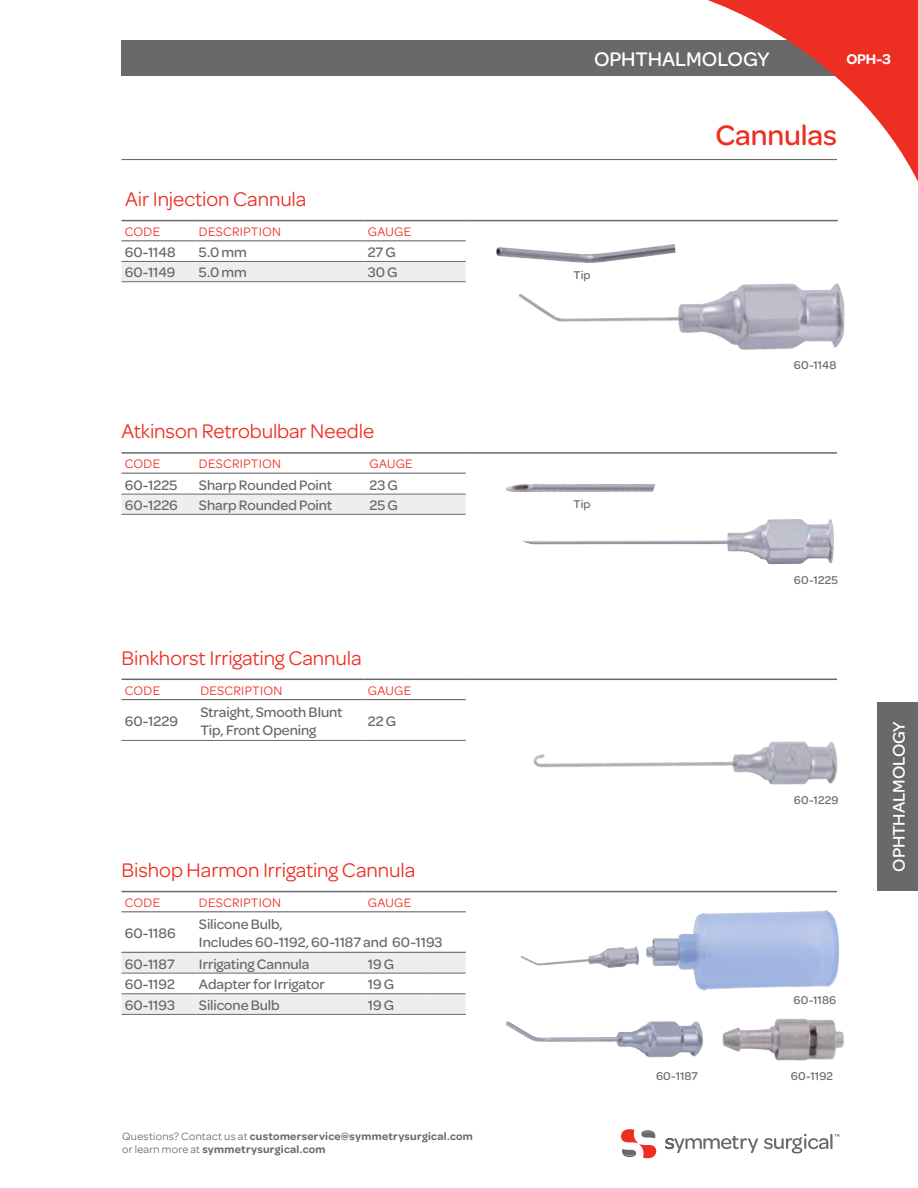
<style>
.page{position:relative;width:918px;height:1188px;background:#fff}
.page>*{position:absolute;margin:0;border:0;box-sizing:border-box;transform-origin:0 0}
.t1{font:500 30px "Omnes";letter-spacing:-.005em;color:#ee2e22}
.t2{font:21px "Omnes";letter-spacing:-.005em;color:#ee2e22}
.t3{font:500 21px "Omnes";letter-spacing:-.005em;color:#fff}
.t4{font:500 18px "Omnes";letter-spacing:-.005em;color:#fff}
.t5{font:600 15px "Omnes";color:#fff}
.t6{font:500 14.7px/17.5px "Omnes";letter-spacing:-.005em;color:#69696c}
.t7{font:13.2px "Omnes";letter-spacing:.02em;color:#ee2e22}
.t8{font:500 12px "Omnes";letter-spacing:.01em;color:#69696c}
.t9{font:600 11.25px/13.5px "Omnes";letter-spacing:.025em;color:#69696c}
.s1{font-weight:400}
</style>
<div class="page">
<div style="left:878px;top:702px;width:40px;height:189px;background:#69696c"></div>
<div style="left:121px;top:41px;width:756px;height:35px;background:#69696c"></div>
<svg style="left:653px;top:0;width:265px;height:182px"></svg>
<svg style="left:665px;top:1134px;width:174px;height:19px"></svg>
<svg style="left:621px;top:1129px;width:35px;height:29px"></svg>
<img style="left:476px;top:678px;width:402px;height:215px">
<hr style="left:122px;top:679px;width:75px;height:1px;background:#69696c">
<hr style="left:197px;top:679px;width:167px;height:1px;background:#69696c">
<hr style="left:364px;top:679px;width:102px;height:1px;background:#69696c">
<hr style="left:466px;top:679px;width:371px;height:1px;background:#69696c">
<hr style="left:122px;top:699px;width:75px;height:1px;background:#69696c">
<hr style="left:197px;top:699px;width:167px;height:1px;background:#69696c">
<hr style="left:364px;top:699px;width:102px;height:1px;background:#69696c">
<hr style="left:122px;top:740px;width:75px;height:1px;background:#69696c">
<hr style="left:197px;top:740px;width:167px;height:1px;background:#69696c">
<hr style="left:364px;top:740px;width:102px;height:1px;background:#69696c">
<hr style="left:122px;top:159px;width:715px;height:1px;background:#69696c">
<svg style="left:122px;top:953px;width:344px;height:61px"></svg>
<hr style="left:122px;top:891px;width:74px;height:1px;background:#69696c">
<hr style="left:196px;top:891px;width:168px;height:1px;background:#69696c">
<hr style="left:364px;top:891px;width:61px;height:1px;background:#69696c">
<hr style="left:425px;top:891px;width:41px;height:1px;background:#69696c">
<hr style="left:466px;top:891px;width:371px;height:1px;background:#69696c">
<hr style="left:122px;top:911px;width:74px;height:1px;background:#69696c">
<hr style="left:196px;top:911px;width:168px;height:1px;background:#69696c">
<hr style="left:364px;top:911px;width:61px;height:1px;background:#69696c">
<hr style="left:425px;top:911px;width:41px;height:1px;background:#69696c">
<hr style="left:122px;top:973px;width:74px;height:1px;background:#69696c">
<hr style="left:196px;top:973px;width:168px;height:1px;background:#69696c">
<hr style="left:364px;top:973px;width:61px;height:1px;background:#69696c">
<hr style="left:425px;top:973px;width:41px;height:1px;background:#69696c">
<hr style="left:122px;top:994px;width:74px;height:1px;background:#69696c">
<hr style="left:196px;top:994px;width:168px;height:1px;background:#69696c">
<hr style="left:364px;top:994px;width:61px;height:1px;background:#69696c">
<hr style="left:425px;top:994px;width:41px;height:1px;background:#69696c">
<hr style="left:122px;top:1014px;width:74px;height:1px;background:#69696c">
<hr style="left:196px;top:1014px;width:168px;height:1px;background:#69696c">
<hr style="left:364px;top:1014px;width:61px;height:1px;background:#69696c">
<hr style="left:425px;top:1014px;width:41px;height:1px;background:#69696c">
<hr style="left:122px;top:952px;width:74px;height:1px;background:#69696c">
<hr style="left:196px;top:952px;width:168px;height:1px;background:#69696c">
<hr style="left:364px;top:952px;width:61px;height:1px;background:#69696c">
<hr style="left:425px;top:952px;width:41px;height:1px;background:#69696c">
<img style="left:506px;top:1021px;width:197px;height:37px">
<div style="left:122px;top:262px;width:344px;height:19px;background:#eeeeef"></div>
<hr style="left:122px;top:220px;width:74px;height:1px;background:#69696c">
<hr style="left:196px;top:220px;width:168px;height:1px;background:#69696c">
<hr style="left:364px;top:220px;width:64px;height:1px;background:#69696c">
<hr style="left:428px;top:220px;width:38px;height:1px;background:#69696c">
<hr style="left:466px;top:220px;width:372px;height:1px;background:#69696c">
<hr style="left:122px;top:240px;width:74px;height:1px;background:#69696c">
<hr style="left:196px;top:240px;width:168px;height:1px;background:#69696c">
<hr style="left:364px;top:240px;width:64px;height:1px;background:#69696c">
<hr style="left:428px;top:240px;width:38px;height:1px;background:#69696c">
<hr style="left:122px;top:261px;width:74px;height:1px;background:#69696c">
<hr style="left:196px;top:261px;width:168px;height:1px;background:#69696c">
<hr style="left:364px;top:261px;width:64px;height:1px;background:#69696c">
<hr style="left:428px;top:261px;width:38px;height:1px;background:#69696c">
<hr style="left:122px;top:281px;width:74px;height:1px;background:#69696c">
<hr style="left:196px;top:281px;width:168px;height:1px;background:#69696c">
<hr style="left:364px;top:281px;width:64px;height:1px;background:#69696c">
<hr style="left:428px;top:281px;width:38px;height:1px;background:#69696c">
<img style="left:521px;top:910px;width:319px;height:81px">
<img style="left:722px;top:1019px;width:122px;height:42px">
<img style="left:518px;top:283px;width:327px;height:67px">
<div style="left:122px;top:495px;width:344px;height:19px;background:#eeeeef"></div>
<hr style="left:122px;top:452px;width:74px;height:2px;background:#69696c">
<hr style="left:196px;top:452px;width:170px;height:2px;background:#69696c">
<hr style="left:366px;top:452px;width:100px;height:2px;background:#69696c">
<hr style="left:466px;top:452px;width:371px;height:2px;background:#69696c">
<hr style="left:122px;top:473px;width:74px;height:1px;background:#69696c">
<hr style="left:196px;top:473px;width:170px;height:1px;background:#69696c">
<hr style="left:366px;top:473px;width:100px;height:1px;background:#69696c">
<hr style="left:122px;top:494px;width:74px;height:1px;background:#69696c">
<hr style="left:196px;top:494px;width:170px;height:1px;background:#69696c">
<hr style="left:366px;top:494px;width:100px;height:1px;background:#69696c">
<hr style="left:122px;top:514px;width:74px;height:1px;background:#69696c">
<hr style="left:196px;top:514px;width:170px;height:1px;background:#69696c">
<hr style="left:366px;top:514px;width:100px;height:1px;background:#69696c">
<img style="left:522px;top:519px;width:312px;height:45px">
<img style="left:506px;top:484px;width:150px;height:8px">
<img style="left:496px;top:244px;width:180px;height:19px">
<h2 class="t3" style="left:594px;top:48px;width:177px">OPHTHALMOLOGY</h2>
<p class="t5" style="left:846px;top:51px;width:46px">OPH-3</p>
<h2 class="t2" style="left:125px;top:187px;width:183px">Air Injection Cannula</h2>
<p class="t7" style="left:125px;top:224px;width:37px">CODE</p>
<p class="t7" style="left:199px;top:224px;width:84px">DESCRIPTION</p>
<p class="t7" style="left:368px;top:224px;width:45px">GAUGE</p>
<p class="t6" style="left:125px;top:244px;width:52px">60-1148</p>
<p class="t6" style="left:199px;top:244px;width:49px">5.0 mm</p>
<p class="t6" style="left:368px;top:244px;width:30px">27 G</p>
<p class="t6" style="left:125px;top:264px;width:52px">60-1149</p>
<p class="t6" style="left:199px;top:264px;width:49px">5.0 mm</p>
<p class="t6" style="left:368px;top:264px;width:31px">30 G</p>
<p class="t8" style="left:573px;top:269px;width:19px">Tip</p>
<h2 class="t2" style="left:122px;top:419px;width:254px">Atkinson Retrobulbar Needle</h2>
<p class="t7" style="left:125px;top:457px;width:37px">CODE</p>
<p class="t7" style="left:199px;top:457px;width:84px">DESCRIPTION</p>
<p class="t7" style="left:369px;top:457px;width:45px">GAUGE</p>
<p class="t6" style="left:125px;top:476px;width:54px">60-1225</p>
<p class="t6" style="left:199px;top:476px;width:135px">Sharp Rounded Point</p>
<p class="t6" style="left:369px;top:476px;width:30px">23 G</p>
<p class="t6" style="left:125px;top:496px;width:55px">60-1226</p>
<p class="t6" style="left:199px;top:496px;width:135px">Sharp Rounded Point</p>
<p class="t6" style="left:369px;top:496px;width:30px">25 G</p>
<p class="t8" style="left:573px;top:497px;width:19px">Tip</p>
<h2 class="t2" style="left:122px;top:646px;width:242px">Binkhorst Irrigating Cannula</h2>
<p class="t7" style="left:125px;top:683px;width:37px">CODE</p>
<p class="t7" style="left:200px;top:683px;width:84px">DESCRIPTION</p>
<p class="t7" style="left:368px;top:683px;width:45px">GAUGE</p>
<p class="t6" style="left:125px;top:712px;width:55px">60-1229</p>
<p class="t6" style="left:200px;top:704px;width:144px">Straight, Smooth Blunt<br>Tip, Front Opening</p>
<p class="t6" style="left:368px;top:712px;width:30px">22 G</p>
<h2 class="t2" style="left:122px;top:858px;width:295px">Bishop Harmon Irrigating Cannula</h2>
<p class="t7" style="left:125px;top:895px;width:37px">CODE</p>
<p class="t7" style="left:199px;top:895px;width:84px">DESCRIPTION</p>
<p class="t7" style="left:368px;top:895px;width:45px">GAUGE</p>
<p class="t6" style="left:125px;top:924px;width:53px">60-1186</p>
<p class="t6" style="left:199px;top:915px;width:245px">Silicone Bulb,<br>Includes 60-1192, 60-1187 and 60-1193</p>
<p class="t6" style="left:125px;top:955px;width:52px">60-1187</p>
<p class="t6" style="left:199px;top:955px;width:112px">Irrigating Cannula</p>
<p class="t6" style="left:368px;top:955px;width:28px">19 G</p>
<p class="t6" style="left:125px;top:976px;width:52px">60-1192</p>
<p class="t6" style="left:199px;top:976px;width:127px">Adapter for Irrigator</p>
<p class="t6" style="left:368px;top:976px;width:28px">19 G</p>
<p class="t6" style="left:125px;top:996px;width:52px">60-1193</p>
<p class="t6" style="left:199px;top:996px;width:82px">Silicone Bulb</p>
<p class="t6" style="left:368px;top:996px;width:28px">19 G</p>
<p class="t9" style="left:122px;top:1129px;width:352px"><span class="s1">Questions? Contact us at</span> customerservice@symmetrysurgical.com <span class="s1">or learn more at</span> symmetrysurgical.com</p>
<h1 class="t1" style="left:715px;top:119px;width:123px">Cannulas</h1>
<p class="t8" style="left:656px;top:1069px;width:43px">60-1187</p>
<p class="t8" style="left:794px;top:359px;width:44px">60-1148</p>
<p class="t8" style="left:794px;top:573px;width:46px">60-1225</p>
<p class="t8" style="left:794px;top:793px;width:46px">60-1229</p>
<p class="t8" style="left:794px;top:993px;width:44px">60-1186</p>
<p class="t8" style="left:791px;top:1069px;width:44px">60-1192</p>
<p class="t4" style="left:889px;top:872px;width:152px;rotate:-90deg">OPHTHALMOLOGY</p>
</div>
